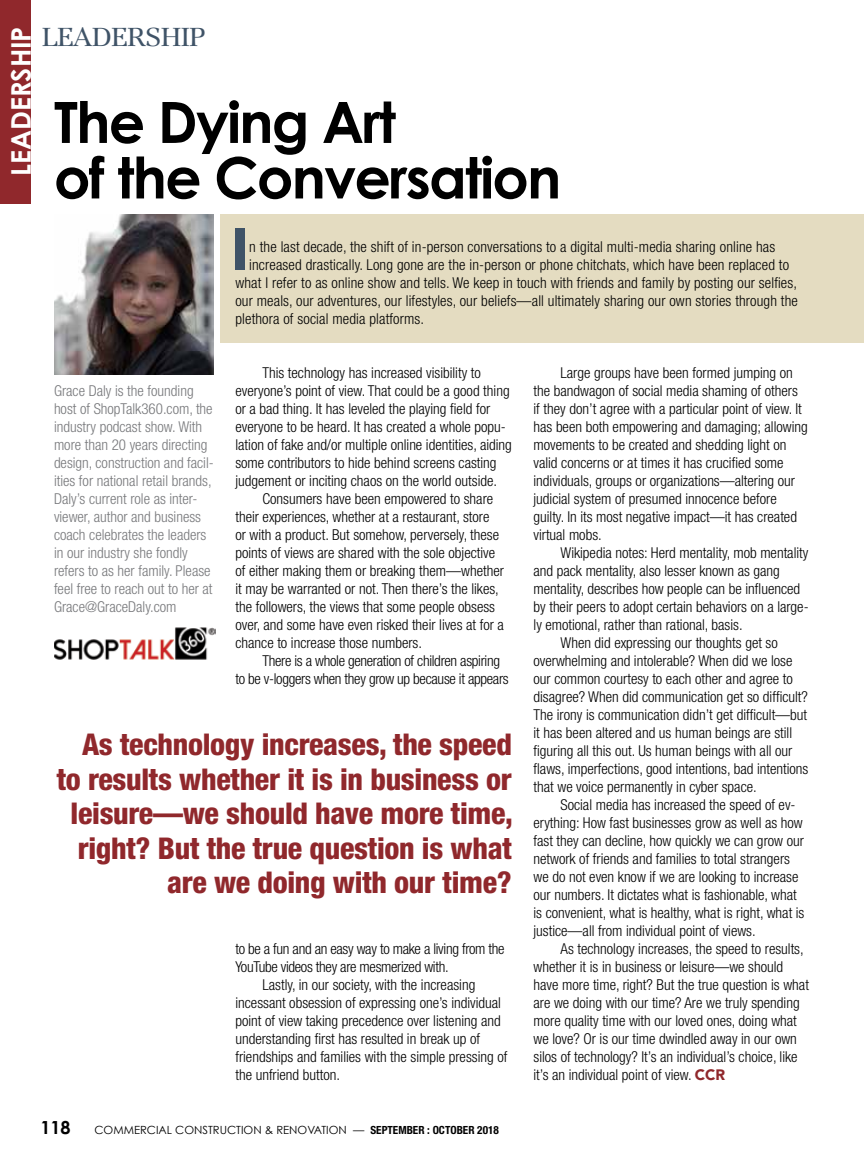
<style>
.page{position:relative;width:864px;height:1161px;background:#fff}
.page>*{position:absolute;margin:0;border:0;box-sizing:border-box;transform-origin:0 0}
.t1{font:900 58.65px "Avenir";color:#3f5367}
.t2{font:700 57px/55.5px "Century Gothic";letter-spacing:-.03em;color:#000}
.t3{font:800 condensed 30px/34.5px "Helvetica Neue";letter-spacing:-.01em;color:#90282c;text-align:right}
.t4{font:700 27px "Century Gothic";color:#fff}
.t5{font:27px "AT Jamille";color:#3f5367}
.t6{font:700 18px "Century Gothic";color:#000}
.t7{font:300 condensed 15px/18px "Helvetica Neue";color:#000}
.t8{font:300 condensed 15px/18px "Helvetica Neue";color:#77787b}
.t9{font:300 condensed 15px "Helvetica Neue";letter-spacing:-.02em;color:#000}
.t10{font:11.25px "Century Gothic";color:#000}
.s1{font-family:"Helvetica Neue";font-weight:700;font-stretch:condensed}
.s2{font-family:"Avenir";font-weight:900;font-stretch:normal;color:#90282c}
</style>
<div class="page">
<div style="left:220px;top:214px;width:644px;height:129px;background:#e4dcc1"></div>
<div style="left:0;top:0;width:31px;height:203px;background:#90282c"></div>
<img style="left:54px;top:214px;width:160px;height:160px">
<img style="left:54px;top:627px;width:162px;height:33px">
<h3 class="t4" style="left:4px;top:176px;width:151px;rotate:-90deg">LEADERSHIP</h3>
<h3 class="t5" style="left:42px;top:21px;width:164px">LEADERSHIP</h3>
<h2 class="t2" style="left:54px;top:93px;width:509px">The Dying Art<br>of the Conversation</h2>
<h1 class="t1" style="left:231px;top:214px;width:19px">I</h1>
<p class="t7" style="left:249px;top:238px;width:528px">n the last decade, the shift of in-person conversations to a digital multi-media sharing online has</p>
<p class="t7" style="left:249px;top:256px;width:541px">increased drastically. Long gone are the in-person or phone chitchats, which have been replaced to</p>
<p class="t7" style="left:235px;top:274px;width:563px">what I refer to as online show and tells. We keep in touch with friends and family by posting our selfies,</p>
<p class="t7" style="left:235px;top:292px;width:564px">our meals, our adventures, our lifestyles, our beliefs—all ultimately sharing our own stories through the</p>
<p class="t7" style="left:235px;top:310px;width:190px">plethora of social media platforms.</p>
<p class="t8" style="left:54px;top:382px;width:161px">Grace Daly is the founding host of ShopTalk360.com, the industry podcast show. With more than 20 years directing design, construction and facil&shy;ities for national retail brands,<br>Daly’s current role as inter&shy;viewer, author and business coach celebrates the leaders in our industry she fondly refers to as her family. Please feel free to reach out to her at<br>Grace@GraceDaly.com</p>
<p class="t7" style="left:262px;top:364px;width:220px">This technology has increased visibility to</p>
<p class="t7" style="left:235px;top:382px;width:276px">everyone’s point of view. That could be a good thing</p>
<p class="t7" style="left:235px;top:400px;width:256px">or a bad thing. It has leveled the playing field for</p>
<p class="t7" style="left:235px;top:418px;width:272px">everyone to be heard. It has created a whole popu-</p>
<p class="t7" style="left:235px;top:436px;width:278px">lation of fake and/or multiple online identities, aiding</p>
<p class="t7" style="left:235px;top:454px;width:263px">some contributors to hide behind screens casting</p>
<p class="t7" style="left:235px;top:472px;width:263px">judgement or inciting chaos on the world outside.</p>
<p class="t7" style="left:262px;top:490px;width:232px">Consumers have been empowered to share</p>
<p class="t7" style="left:235px;top:508px;width:256px">their experiences, whether at a restaurant, store</p>
<p class="t7" style="left:235px;top:526px;width:265px">or with a product. But somehow, perversely, these</p>
<p class="t7" style="left:235px;top:544px;width:261px">points of views are shared with the sole objective</p>
<p class="t7" style="left:235px;top:562px;width:270px">of either making them or breaking them—whether</p>
<p class="t7" style="left:235px;top:580px;width:265px">it may be warranted or not. Then there’s the likes,</p>
<p class="t7" style="left:235px;top:598px;width:261px">the followers, the views that some people obsess</p>
<p class="t7" style="left:235px;top:616px;width:270px">over, and some have even risked their lives at for a</p>
<p class="t7" style="left:235px;top:634px;width:188px">chance to increase those numbers.</p>
<p class="t9" style="left:262px;top:652px;width:239px">There is a whole generation of children aspiring</p>
<p class="t9" style="left:235px;top:670px;width:275px">to be v-loggers when they grow up because it appears</p>
<h3 class="t3" style="left:57px;top:727px;width:458px">As technology increases, the speed to results whether it is in business or leisure—we should have more time, right? But the true question is what are we doing with our time?</h3>
<p class="t9" style="left:235px;top:940px;width:271px">to be a fun and an easy way to make a living from the</p>
<p class="t9" style="left:235px;top:958px;width:215px">YouTube videos they are mesmerized with.</p>
<p class="t7" style="left:262px;top:976px;width:214px">Lastly, in our society, with the increasing</p>
<p class="t7" style="left:235px;top:994px;width:267px">incessant obsession of expressing one’s individual</p>
<p class="t7" style="left:235px;top:1012px;width:267px">point of view taking precedence over listening and</p>
<p class="t7" style="left:235px;top:1030px;width:246px">understanding first has resulted in break up of</p>
<p class="t7" style="left:235px;top:1048px;width:273px">friendships and families with the simple pressing of</p>
<p class="t7" style="left:235px;top:1066px;width:106px">the unfriend button.</p>
<p class="t6" style="left:40px;top:1116px;width:32px">118</p>
<p class="t10" style="left:94px;top:1123px;width:406px">COMMERCIAL CONSTRUCTION &amp; RENOVATION — <span class="s1">SEPTEMBER : OCTOBER 2018</span></p>
<p class="t7" style="left:534px;top:364px;width:276px;text-indent:27px">Large groups have been formed jumping on the bandwagon of social media shaming of others if they don’t agree with a particular point of view. It has been both empowering and damaging; allowing movements to be created and shedding light on valid concerns or at times it has crucified some individuals, groups or organizations—altering our judicial system of presumed innocence before guilty. In its most negative impact—it has created virtual mobs.</p>
<p class="t7" style="left:561px;top:544px;width:249px">Wikipedia notes: Herd mentality, mob mentality</p>
<p class="t7" style="left:534px;top:562px;width:248px">and pack mentality, also lesser known as gang</p>
<p class="t7" style="left:534px;top:580px;width:268px">mentality, describes how people can be influenced</p>
<p class="t7" style="left:534px;top:598px;width:277px">by their peers to adopt certain behaviors on a large-</p>
<p class="t7" style="left:534px;top:616px;width:211px">ly emotional, rather than rational, basis.</p>
<p class="t7" style="left:561px;top:634px;width:219px">When did expressing our thoughts get so</p>
<p class="t7" style="left:534px;top:652px;width:260px">overwhelming and intolerable? When did we lose</p>
<p class="t7" style="left:534px;top:670px;width:261px">our common courtesy to each other and agree to</p>
<p class="t7" style="left:534px;top:688px;width:276px">disagree? When did communication get so difficult?</p>
<p class="t7" style="left:534px;top:706px;width:275px">The irony is communication didn’t get difficult—but</p>
<p class="t7" style="left:534px;top:724px;width:260px">it has been altered and us human beings are still</p>
<p class="t7" style="left:534px;top:742px;width:260px">figuring all this out. Us human beings with all our</p>
<p class="t7" style="left:534px;top:760px;width:276px">flaws, imperfections, good intentions, bad intentions</p>
<p class="t7" style="left:534px;top:778px;width:225px">that we voice permanently in cyber space.</p>
<p class="t7" style="left:561px;top:796px;width:237px">Social media has increased the speed of ev-</p>
<p class="t7" style="left:534px;top:814px;width:271px">erything: How fast businesses grow as well as how</p>
<p class="t7" style="left:534px;top:832px;width:272px">fast they can decline, how quickly we can grow our</p>
<p class="t7" style="left:534px;top:850px;width:258px">network of friends and families to total strangers</p>
<p class="t7" style="left:534px;top:868px;width:267px">we do not even know if we are looking to increase</p>
<p class="t7" style="left:534px;top:886px;width:265px">our numbers. It dictates what is fashionable, what</p>
<p class="t7" style="left:534px;top:904px;width:272px">is convenient, what is healthy, what is right, what is</p>
<p class="t7" style="left:534px;top:922px;width:224px">justice—all from individual point of views.</p>
<p class="t7" style="left:561px;top:940px;width:245px">As technology increases, the speed to results,</p>
<p class="t7" style="left:534px;top:958px;width:251px">whether it is in business or leisure—we should</p>
<p class="t7" style="left:534px;top:976px;width:277px">have more time, right? But the true question is what</p>
<p class="t7" style="left:534px;top:994px;width:268px">are we doing with our time? Are we truly spending</p>
<p class="t7" style="left:534px;top:1012px;width:265px">more quality time with our loved ones, doing what</p>
<p class="t7" style="left:534px;top:1030px;width:265px">we love? Or is our time dwindled away in our own</p>
<p class="t7" style="left:534px;top:1048px;width:266px">silos of technology? It’s an individual’s choice, like</p>
<p class="t7" style="left:534px;top:1066px;width:193px">it’s an individual point of view. <span class="s2">CCR</span></p>
</div>
